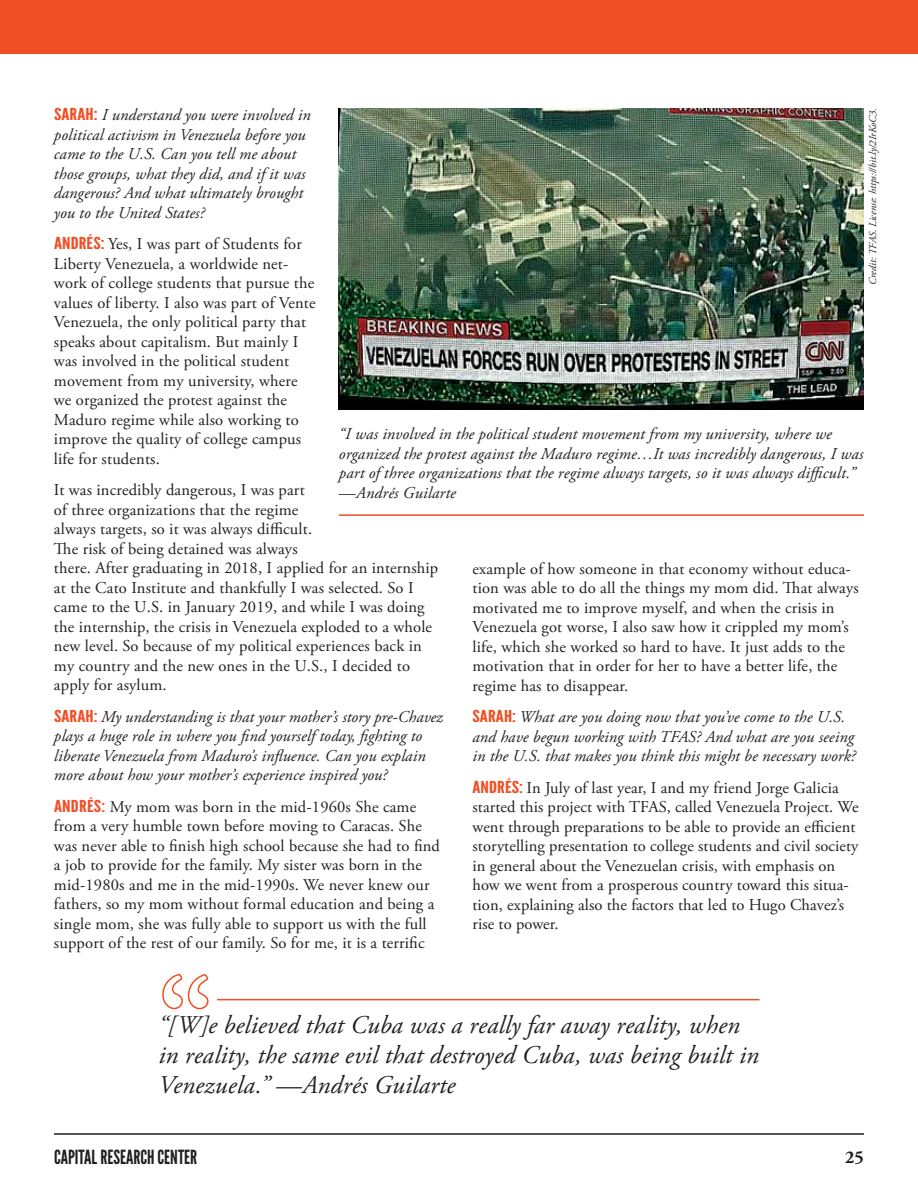
<style>
.page{position:relative;width:918px;height:1188px;background:#fff}
.page>*{position:absolute;margin:0;border:0;box-sizing:border-box;transform-origin:0 0}
.t1{font:italic 25.5px/30px "Adobe Garamond Pro";letter-spacing:.005em;color:#231f20}
.t2{font:19.5px "League Gothic";color:#231f20}
.t3{font:700 18px "Adobe Garamond Pro";color:#231f20}
.t4{font:16.5px/19.5px "Adobe Garamond Pro";letter-spacing:.01em;color:#231f20}
.t5{font:italic 16.5px/19.5px "Adobe Garamond Pro";letter-spacing:.005em;color:#231f20}
.t6{font:italic 10.5px "Adobe Garamond Pro";color:#231f20}
.s1{font-family:"League Gothic";font-style:normal;color:#f04e24}
.s2{font-family:"League Gothic";color:#f04e24}
</style>
<div class="page">
<hr style="left:54px;top:1133px;width:810px;height:2px;background:#231f20">
<div style="left:0;top:0;width:918px;height:54px;background:#f04e24"></div>
<img style="left:339px;top:108px;width:525px;height:301px">
<hr style="left:339px;top:514px;width:525px;height:2px;background:#f04e24">
<hr style="left:158px;top:999px;width:602px;height:1px;background:#f04e24">
<div style="left:158px;top:969px;width:59px;height:41px;background:#fff"></div>
<svg style="left:162px;top:973px;width:47px;height:37px"></svg>
<p class="t5" style="left:54px;top:106px;width:258px"><span class="s1">SARAH:</span> I understand you were involved in political activism in Venezuela before you came to the U.S. Can you tell me about those groups, what they did, and if it was dangerous? And what ultimately brought you to the United States?</p>
<p class="t4" style="left:54px;top:235px;width:263px"><span class="s2">ANDRÉS:</span> Yes, I was part of Students for Liberty Venezuela, a worldwide net&shy;work of college students that pursue the values of liberty. I also was part of Vente Venezuela, the only political party that speaks about capitalism. But mainly I was involved in the political student movement from my university, where we organized the protest against the Maduro regime while also working to improve the quality of college campus life for students.</p>
<p class="t4" style="left:54px;top:481px;width:386px">It was incredibly dangerous, I was part<br>of three organizations that the regime<br>always targets, so it was always difficult.<br>The risk of being detained was always<br>there. After graduating in 2018, I applied for an internship at the Cato Institute and thankfully I was selected. So I came to the U.S. in January 2019, and while I was doing the internship, the crisis in Venezuela exploded to a whole new level. So because of my political experiences back in my country and the new ones in the U.S., I decided to apply for asylum.</p>
<p class="t5" style="left:54px;top:707px;width:391px"><span class="s1">SARAH:</span> My understanding is that your mother’s story pre-Chavez plays a huge role in where you find yourself today, fighting to liberate Venezuela from Maduro’s influence. Can you explain more about how your mother’s experience inspired you?</p>
<p class="t4" style="left:54px;top:797px;width:388px"><span class="s2">ANDRÉS:</span> My mom was born in the mid-1960s She came from a very humble town before moving to Caracas. She was never able to finish high school because she had to find a job to provide for the family. My sister was born in the mid-1980s and me in the mid-1990s. We never knew our fathers, so my mom without formal education and being a single mom, she was fully able to support us with the full support of the rest of our family. So for me, it is a terrific</p>
<p class="t6" style="left:866px;top:285px;width:178px;rotate:-90deg">Credit: TFAS. License: https://bit.ly/2IrKoC3.</p>
<p class="t5" style="left:339px;top:425px;width:526px">“I was involved in the political student movement from my university, where we organized the protest against the Maduro regime…It was incredibly dangerous, I was part of three organizations that the regime always targets, so it was always difficult.” —Andrés Guilarte</p>
<p class="t4" style="left:472px;top:559px;width:388px">example of how someone in that economy without educa&shy;tion was able to do all the things my mom did. That always motivated me to improve myself, and when the crisis in Venezuela got worse, I also saw how it crippled my mom’s life, which she worked so hard to have. It just adds to the motivation that in order for her to have a better life, the regime has to disappear.</p>
<p class="t5" style="left:472px;top:708px;width:385px"><span class="s1">SARAH:</span> What are you doing now that you’ve come to the U.S. and have begun working with TFAS? And what are you seeing in the U.S. that makes you think this might be necessary work?</p>
<p class="t4" style="left:472px;top:778px;width:388px"><span class="s2">ANDRÉS:</span> In July of last year, I and my friend Jorge Galicia started this project with TFAS, called Venezuela Project. We went through preparations to be able to provide an efficient storytelling presentation to college students and civil society in general about the Venezuelan crisis, with emphasis on how we went from a prosperous country toward this situa&shy;tion, explaining also the factors that led to Hugo Chavez’s rise to power.</p>
<h1 class="t1" style="left:158px;top:1011px;width:602px">“[W]e believed that Cuba was a really far away reality, when in reality, the same evil that destroyed Cuba, was being built in<br>Venezuela.” —Andrés Guilarte</h1>
<p class="t2" style="left:54px;top:1146px;width:145px">CAPITAL RESEARCH CENTER</p>
<p class="t3" style="left:845px;top:1147px;width:20px">25</p>
</div>
